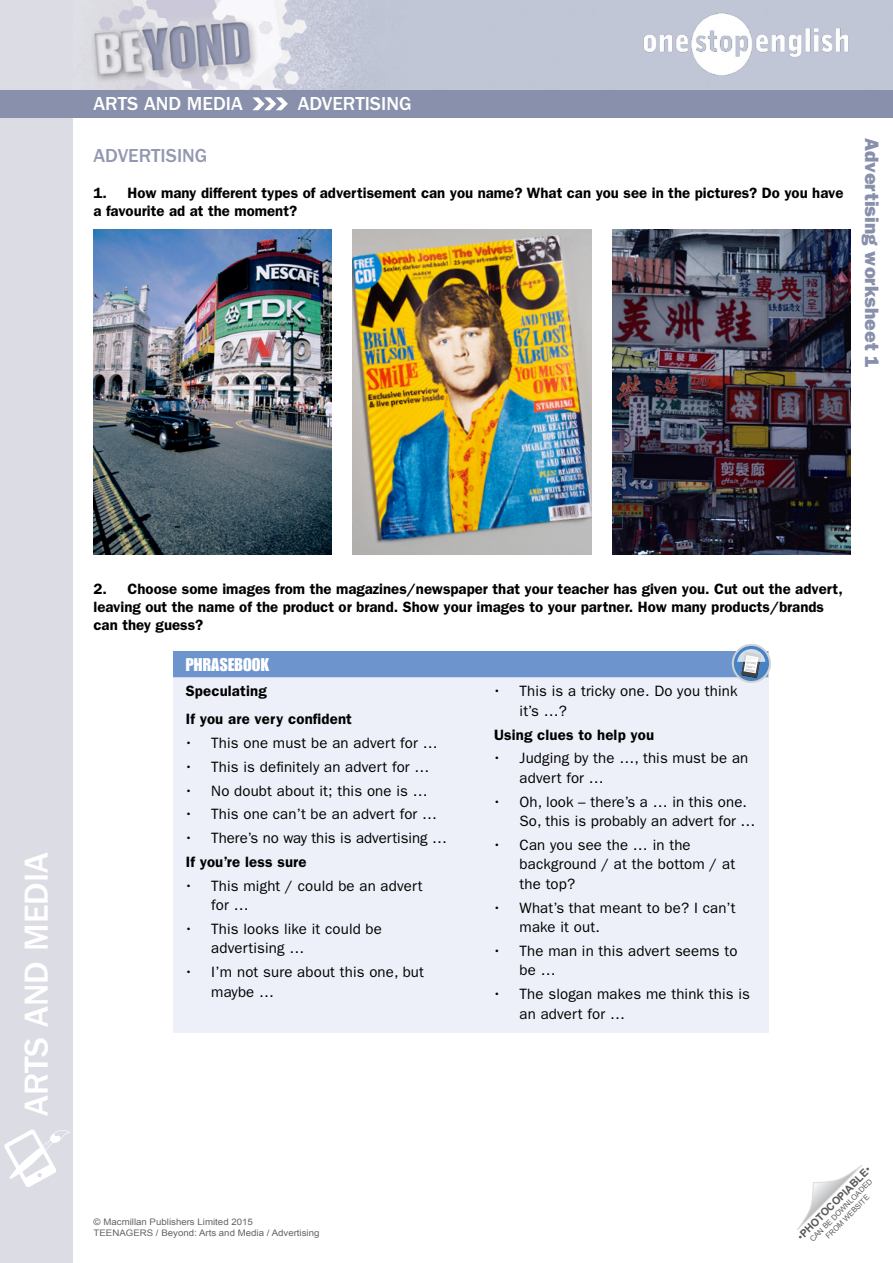
<style>
.page{position:relative;width:893px;height:1263px;background:#fff}
.page>*{position:absolute;margin:0;border:0;box-sizing:border-box;transform-origin:0 0}
.t1{font:500 34.5px "ITC Franklin Gothic Std";color:#fff}
.t2{font:500 19.5px "ITC Franklin Gothic Std";color:#fff}
.t3{font:19.5px "ITC Franklin Gothic Std Hvy";color:#8990ab}
.t4{font:500 19.5px "ITC Franklin Gothic Std";color:#9398b2}
.t5{font:18px "Impact LT Std";letter-spacing:.01em;color:#fff}
.t6{font:15px/19.5px "ITC Franklin Gothic Std";letter-spacing:.01em;color:#000}
.t7{font:600 15px/18px "ITC Franklin Gothic Std";color:#000}
.t8{font:700 10.5px "Arial";color:#58595b}
.t9{font:9px/10.8px "Arial";color:#636466;scale:1.08 1}
.t10{font:7.5px/9px "Arial";color:#58595b;text-align:center}
.s1{font-weight:400}
</style>
<div class="page">
<svg style="left:797px;top:1165px;width:65px;height:65px"></svg>
<img style="left:72px;top:0;width:821px;height:90px">
<img style="left:642px;top:6px;width:208px;height:75px">
<div style="left:0;top:0;width:72px;height:1263px;background:#dbdce4"></div>
<svg style="left:4px;top:1129px;width:66px;height:58px"></svg>
<div style="left:0;top:90px;width:893px;height:27px;background:#8990ab"></div>
<svg style="left:252px;top:97px;width:36px;height:13px"></svg>
<img style="left:94px;top:230px;width:238px;height:324px">
<img style="left:353px;top:230px;width:238px;height:324px">
<img style="left:612px;top:230px;width:238px;height:324px">
<div style="left:173px;top:651px;width:595px;height:381px;background:#eef0f9"></div>
<div style="left:173px;top:651px;width:595px;height:26px;background:#6d94cd"></div>
<svg style="left:733px;top:645px;width:37px;height:37px"></svg>
<div style="left:732px;top:644px;width:39px;height:39px;border:2px solid #d1d3d4;border-radius:50%"></div>
<svg style="left:737px;top:649px;width:28px;height:29px"></svg>
<h2 class="t2" style="left:94px;top:93px;width:151px">ARTS AND MEDIA</h2>
<h2 class="t2" style="left:298px;top:93px;width:115px">ADVERTISING</h2>
<h2 class="t4" style="left:94px;top:145px;width:115px">ADVERTISING</h2>
<p class="t7" style="left:94px;top:184px;width:751px">1. How many different types of advertisement can you name? What can you see in the pictures? Do you have a favourite ad at the moment?</p>
<h2 class="t3" style="left:883px;top:138px;width:231px;rotate:90deg">Advertising worksheet 1</h2>
<h1 class="t1" style="left:17px;top:1116px;width:265px;rotate:-90deg">ARTS AND MEDIA</h1>
<p class="t7" style="left:94px;top:580px;width:751px">2. Choose some images from the magazines/newspaper that your teacher has given you. Cut out the advert, leaving out the name of the product or brand. Show your images to your partner. How many products/brands can they guess?</p>
<p class="t5" style="left:186px;top:654px;width:85px">PHRASEBOOK</p>
<p class="t7" style="left:186px;top:677px;width:168px;line-height:28px">Speculating<br>If you are very confident</p>
<p class="t6" style="left:184px;top:733px;width:255px">• This one must be an advert for …</p>
<p class="t6" style="left:184px;top:757px;width:247px">• This is definitely an advert for …</p>
<p class="t6" style="left:184px;top:781px;width:245px">• No doubt about it; this one is …</p>
<p class="t6" style="left:184px;top:805px;width:254px">• This one can’t be an advert for …</p>
<p class="t6" style="left:184px;top:828px;width:264px">• There’s no way this is advertising …</p>
<p class="t7" style="left:186px;top:853px;width:122px">If you’re less sure</p>
<p class="t6" style="left:211px;top:876px;width:213px;text-indent:-27px">• This might / could be an advert for …</p>
<p class="t6" style="left:211px;top:919px;width:172px;text-indent:-27px">• This looks like it could be advertising …</p>
<p class="t6" style="left:211px;top:962px;width:214px;text-indent:-27px">• I’m not sure about this one, but maybe …</p>
<p class="t6" style="left:520px;top:682px;width:220px;text-indent:-27px">• This is a tricky one. Do you think it’s …?</p>
<p class="t7" style="left:494px;top:725px;width:162px">Using clues to help you</p>
<p class="t6" style="left:520px;top:749px;width:230px;text-indent:-27px">• Judging by the …, this must be an advert for …</p>
<p class="t6" style="left:520px;top:792px;width:238px;text-indent:-27px">• Oh, look – there’s a … in this one.<br>So, this is probably an advert for …</p>
<p class="t6" style="left:520px;top:835px;width:217px;text-indent:-27px">• Can you see the … in the background / at the bottom / at the top?</p>
<p class="t6" style="left:520px;top:898px;width:218px;text-indent:-27px">• What’s that meant to be? I can’t make it out.</p>
<p class="t6" style="left:520px;top:941px;width:219px;text-indent:-27px">• The man in this advert seems to be …</p>
<p class="t6" style="left:520px;top:984px;width:232px;text-indent:-27px">• The slogan makes me think this is an advert for …</p>
<p class="t9" style="left:94px;top:1217px;width:211px">© Macmillan Publishers Limited 2015<br>TEENAGERS / Beyond: Arts and Media / Advertising</p>
<p class="t8" style="left:794px;top:1233px;width:100px;rotate:-45deg"><span class="s1">•</span>PHOTOCOPIABLE<span class="s1">•</span></p>
<p class="t10" style="left:808px;top:1237px;width:86px;rotate:-45deg">CAN BE DOWNLOADED<br>FROM WEBSITE</p>
</div>
